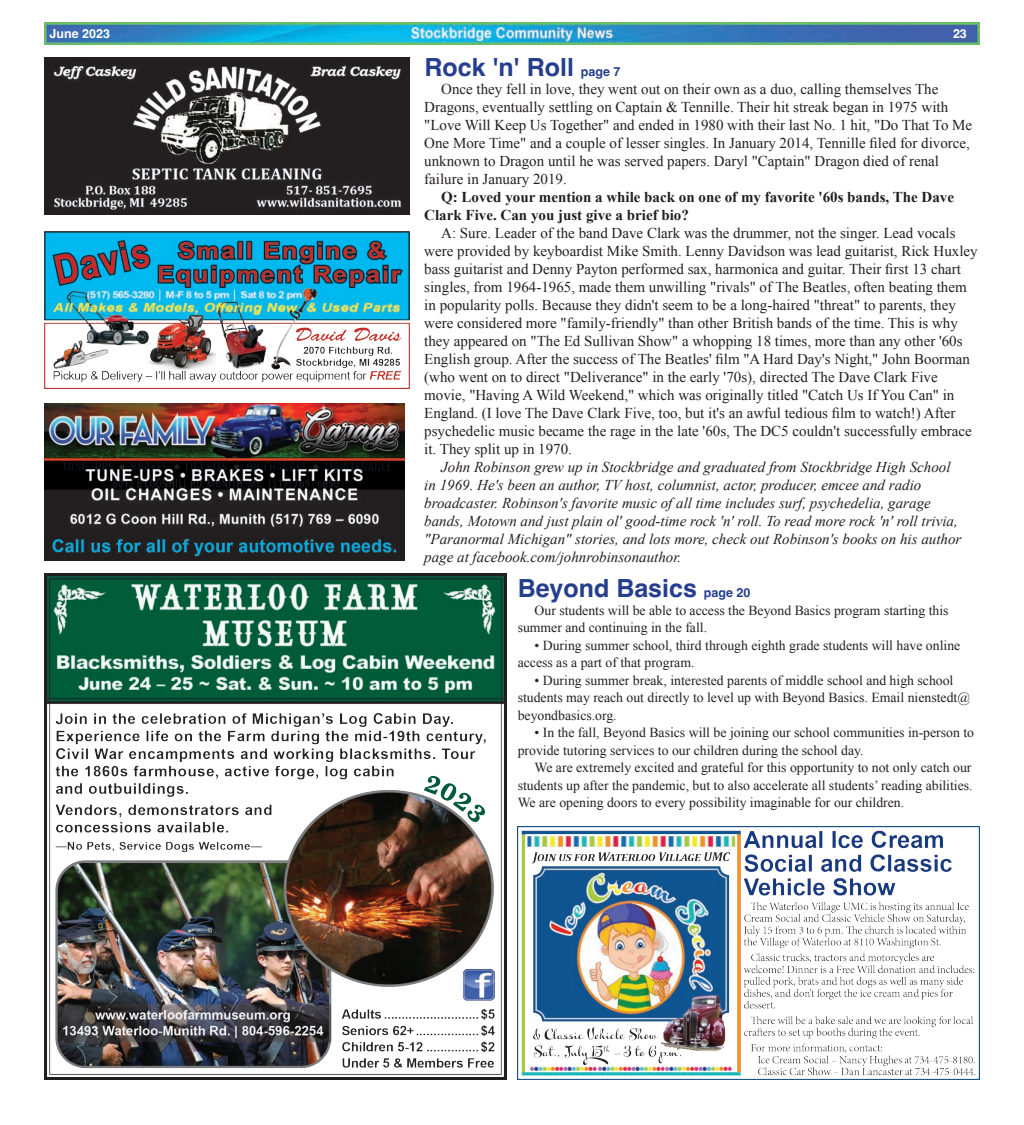
<style>
.page{position:relative;width:1024px;height:1125px;background:#fff}
.page>*{position:absolute;margin:0;border:0;box-sizing:border-box;transform-origin:0 0}
.t1{font:700 25px "Helvetica";color:#253f8e}
.SCN_Paragraph{font:15px/18px "Times New Roman";color:#231f20}
.SCN_Paragraph-2{font:italic 15px/18px "Times New Roman";color:#231f20}
.SCN_Paragraph-3{font:700 15px/18px "Times New Roman";color:#231f20}
.SCN_Paragraph-4{font:13.75px/17.5px "Times New Roman";color:#231f20}
.t2{font:700 12.5px "Helvetica";color:#fff}
.s1{font-size:12.5px}
</style>
<div class="page">
<img style="left:44px;top:23px;width:935px;height:21px">
<img style="left:45px;top:231px;width:365px;height:158px">
<img style="left:45px;top:57px;width:365px;height:158px">
<img style="left:44px;top:403px;width:360px;height:158px">
<img style="left:44px;top:573px;width:462px;height:507px">
<img style="left:518px;top:826px;width:461px;height:254px">
<p class="t2" style="left:49px;top:26px;width:62px">June 2023</p>
<p class="t2" style="left:953px;top:26px;width:15px">23</p>
<p class="t1" style="left:424px;top:52px;width:197px">Rock 'n' Roll <span class="s1">page 7</span></p>
<p class="SCN_Paragraph" style="left:424px;top:80px;width:549px;text-indent:17px">Once they fell in love, they went out on their own as a duo, calling themselves The Dragons, eventually settling on Captain &amp; Tennille. Their hit streak began in 1975 with "Love Will Keep Us Together" and ended in 1980 with their last No. 1 hit, "Do That To Me One More Time" and a couple of lesser singles. In January 2014, Tennille filed for divorce, unknown to Dragon until he was served papers. Daryl "Captain" Dragon died of renal failure in January 2019.</p>
<p class="SCN_Paragraph-3" style="left:424px;top:188px;width:531px;text-indent:17px">Q: Loved your mention a while back on one of my favorite '60s bands, The Dave<br>Clark Five. Can you just give a brief bio?</p>
<p class="SCN_Paragraph" style="left:424px;top:224px;width:555px;text-indent:17px">A: Sure. Leader of the band Dave Clark was the drummer, not the singer. Lead vocals were provided by keyboardist Mike Smith. Lenny Davidson was lead guitarist, Rick Huxley bass guitarist and Denny Payton performed sax, harmonica and guitar. Their first 13 chart singles, from 1964-1965, made them unwilling "rivals" of The Beatles, often beating them in popularity polls. Because they didn't seem to be a long-haired "threat" to parents, they were considered more "family-friendly" than other British bands of the time. This is why they appeared on "The Ed Sullivan Show" a whopping 18 times, more than any other '60s English group. After the success of The Beatles' film "A Hard Day's Night," John Boorman (who went on to direct "Deliverance" in the early '70s), directed The Dave Clark Five movie, "Having A Wild Weekend," which was originally titled "Catch Us If You Can" in England. (I love The Dave Clark Five, too, but it's an awful tedious film to watch!) After psychedelic music became the rage in the late '60s, The DC5 couldn't successfully embrace it. They split up in 1970.</p>
<p class="SCN_Paragraph-2" style="left:424px;top:458px;width:538px;text-indent:17px">John Robinson grew up in Stockbridge and graduated from Stockbridge High School in 1969. He's been an author, TV host, columnist, actor, producer, emcee and radio broadcaster. Robinson's favorite music of all time includes surf, psychedelia, garage bands, Motown and just plain ol' good-time rock 'n' roll. To read more rock 'n' roll trivia, "Paranormal Michigan" stories, and lots more, check out Robinson's books on his author page at facebook.com/johnrobinsonauthor.</p>
<p class="t1" style="left:518px;top:573px;width:234px">Beyond Basics <span class="s1">page 20</span></p>
<p class="SCN_Paragraph-4" style="left:518px;top:601px;width:432px;text-indent:17px">Our students will be able to access the Beyond Basics program starting this summer and continuing in the fall.</p>
<p class="SCN_Paragraph-4" style="left:518px;top:636px;width:444px;text-indent:17px">• During summer school, third through eighth grade students will have online access as a part of that program.</p>
<p class="SCN_Paragraph-4" style="left:518px;top:671px;width:454px;text-indent:17px">• During summer break, interested parents of middle school and high school students may reach out directly to level up with Beyond Basics. Email nienstedt@ beyondbasics.org.</p>
<p class="SCN_Paragraph-4" style="left:518px;top:723px;width:458px;text-indent:17px">• In the fall, Beyond Basics will be joining our school communities in-person to provide tutoring services to our children during the school day.</p>
<p class="SCN_Paragraph-4" style="left:518px;top:758px;width:456px;text-align:justify;text-indent:17px">We are extremely excited and grateful for this opportunity to not only catch our students up after the pandemic, but to also accelerate all students’ reading abilities.<br>We are opening doors to every possibility imaginable for our children.</p>
</div>
